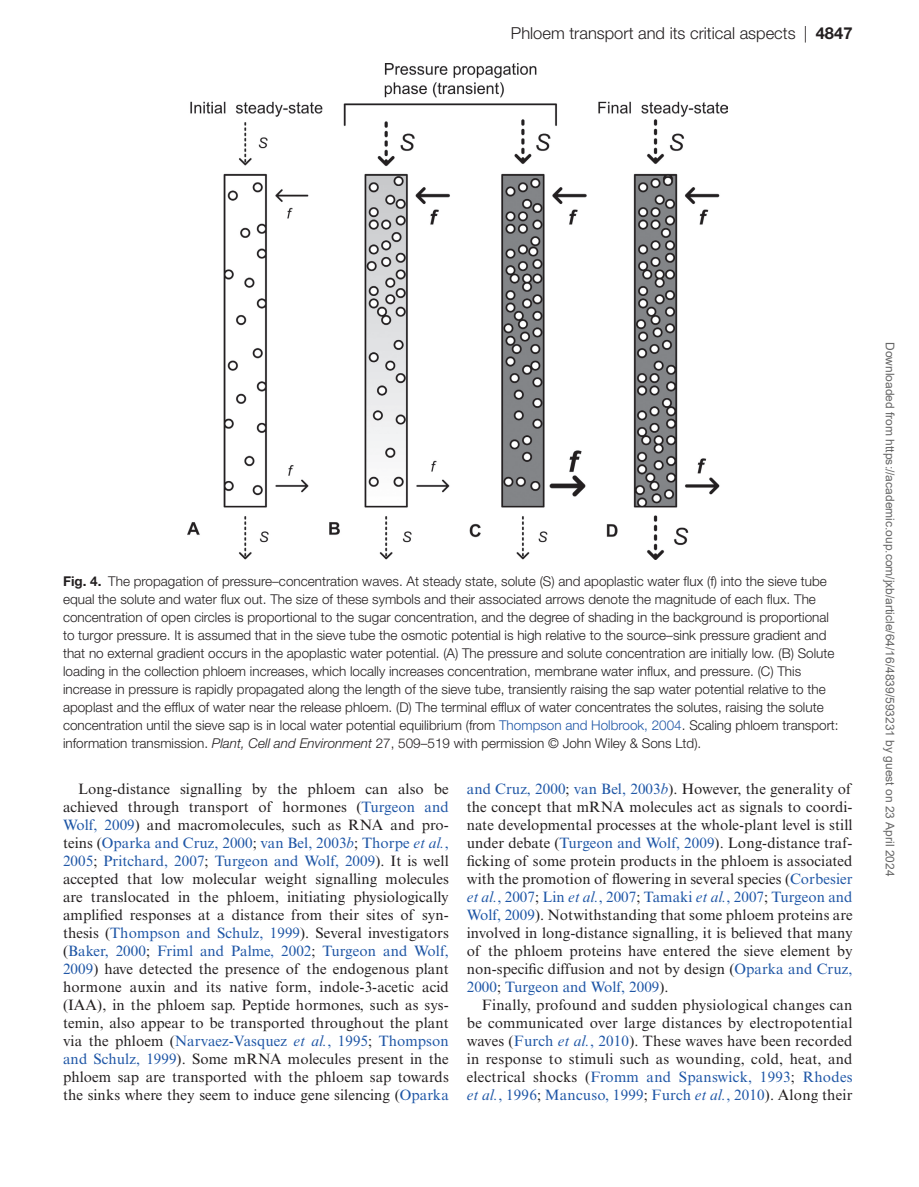
<style>
.page{position:relative;width:919px;height:1187px;background:#fff}
.page>*{position:absolute;margin:0;border:0;box-sizing:border-box;transform-origin:0 0}
.t1{font:300 16.5px "Helvetica Neue LT Std";color:#231f20}
.t2{font:15px/18px "Times New Roman MT Std";letter-spacing:.005em;color:#231f20;text-align:justify}
.t3{font:300 13.5px/18px "Helvetica Neue LT Std";color:#231f20}
.t4{font:12px "Arial";color:#666}
.s1{font-weight:700}
.s2{color:#1e56a6}
.s3{font-style:italic}
.s4{font-style:italic;color:#1e56a6}
</style>
<div class="page">
<img style="left:188px;top:63px;width:540px;height:496px">
<p class="t1" style="left:511px;top:23px;width:343px">Phloem transport and its critical aspects | <span class="s1">4847</span></p>
<p class="t3" style="left:63px;top:572px;width:777px"><span class="s1">Fig. 4.</span> The propagation of pressure–concentration waves. At steady state, solute (S) and apoplastic water flux (f) into the sieve tube equal the solute and water flux out. The size of these symbols and their associated arrows denote the magnitude of each flux. The concentration of open circles is proportional to the sugar concentration, and the degree of shading in the background is proportional to turgor pressure. It is assumed that in the sieve tube the osmotic potential is high relative to the source–sink pressure gradient and that no external gradient occurs in the apoplastic water potential. (A) The pressure and solute concentration are initially low. (B) Solute loading in the collection phloem increases, which locally increases concentration, membrane water influx, and pressure. (C) This increase in pressure is rapidly propagated along the length of the sieve tube, transiently raising the sap water potential relative to the apoplast and the efflux of water near the release phloem. (D) The terminal efflux of water concentrates the solutes, raising the solute concentration until the sieve sap is in local water potential equilibrium (from <span class="s2">Thompson and Holbrook, 2004</span>. Scaling phloem transport: information transmission. <span class="s3">Plant, Cell and Environment</span> 27, 509–519 with permission © John Wiley &amp; Sons Ltd).</p>
<p class="t2" style="left:63px;top:780px;width:387px;text-indent:15px">Long-distance signalling by the phloem can also be achieved through transport of hormones (<span class="s2">Turgeon and Wolf, 2009</span>) and macromolecules, such as RNA and pro&shy;teins (<span class="s2">Oparka and Cruz, 2000</span>; <span class="s2">van Bel, 2003</span><span class="s4">b</span>; <span class="s2">Thorpe</span> <span class="s4">et al.</span><span class="s2">, 2005</span>; <span class="s2">Pritchard, 2007</span>; <span class="s2">Turgeon and Wolf, 2009</span>). It is well accepted that low molecular weight signalling molecules are translocated in the phloem, initiating physiologically amplified responses at a distance from their sites of syn&shy;thesis (<span class="s2">Thompson and Schulz, 1999</span>). Several investigators (<span class="s2">Baker, 2000</span>; <span class="s2">Friml and Palme, 2002</span>; <span class="s2">Turgeon and Wolf, 2009</span>) have detected the presence of the endogenous plant hormone auxin and its native form, indole-3-acetic acid (IAA), in the phloem sap. Peptide hormones, such as sys&shy;temin, also appear to be transported throughout the plant via the phloem (<span class="s2">Narvaez-Vasquez</span> <span class="s4">et al.</span><span class="s2">, 1995</span>; <span class="s2">Thompson and Schulz, 1999</span>). Some mRNA molecules present in the phloem sap are transported with the phloem sap towards the sinks where they seem to induce gene silencing (<span class="s2">Oparka</span></p>
<p class="t2" style="left:467px;top:780px;width:387px"><span class="s2">and Cruz, 2000</span>; <span class="s2">van Bel, 2003</span><span class="s4">b</span>). However, the generality of the concept that mRNA molecules act as signals to coordi&shy;nate developmental processes at the whole-plant level is still under debate (<span class="s2">Turgeon and Wolf, 2009</span>). Long-distance traf&shy;ficking of some protein products in the phloem is associated with the promotion of flowering in several species (<span class="s2">Corbesier </span><span class="s4">et al.</span><span class="s2">, 2007</span>; <span class="s2">Lin</span> <span class="s4">et al.</span><span class="s2">, 2007</span>; <span class="s2">Tamaki</span> <span class="s4">et al.</span><span class="s2">, 2007</span>; <span class="s2">Turgeon and Wolf, 2009</span>). Notwithstanding that some phloem proteins are involved in long-distance signalling, it is believed that many of the phloem proteins have entered the sieve element by non-specific diffusion and not by design (<span class="s2">Oparka and Cruz, 2000</span>; <span class="s2">Turgeon and Wolf, 2009</span>).</p>
<p class="t2" style="left:467px;top:996px;width:387px;text-indent:15px">Finally, profound and sudden physiological changes can be communicated over large distances by electropotential waves (<span class="s2">Furch</span> <span class="s4">et al.</span><span class="s2">, 2010</span>). These waves have been recorded in response to stimuli such as wounding, cold, heat, and electrical shocks (<span class="s2">Fromm and Spanswick, 1993</span>; <span class="s2">Rhodes </span><span class="s4">et al.</span><span class="s2">, 1996</span>; <span class="s2">Mancuso, 1999</span>; <span class="s2">Furch</span> <span class="s4">et al.</span><span class="s2">, 2010</span>). Along their</p>
<p class="t4" style="left:894px;top:342px;width:535px;rotate:90deg">Downloaded from https://academic.oup.com/jxb/article/64/16/4839/593231 by guest on 23 April 2024</p>
</div>
